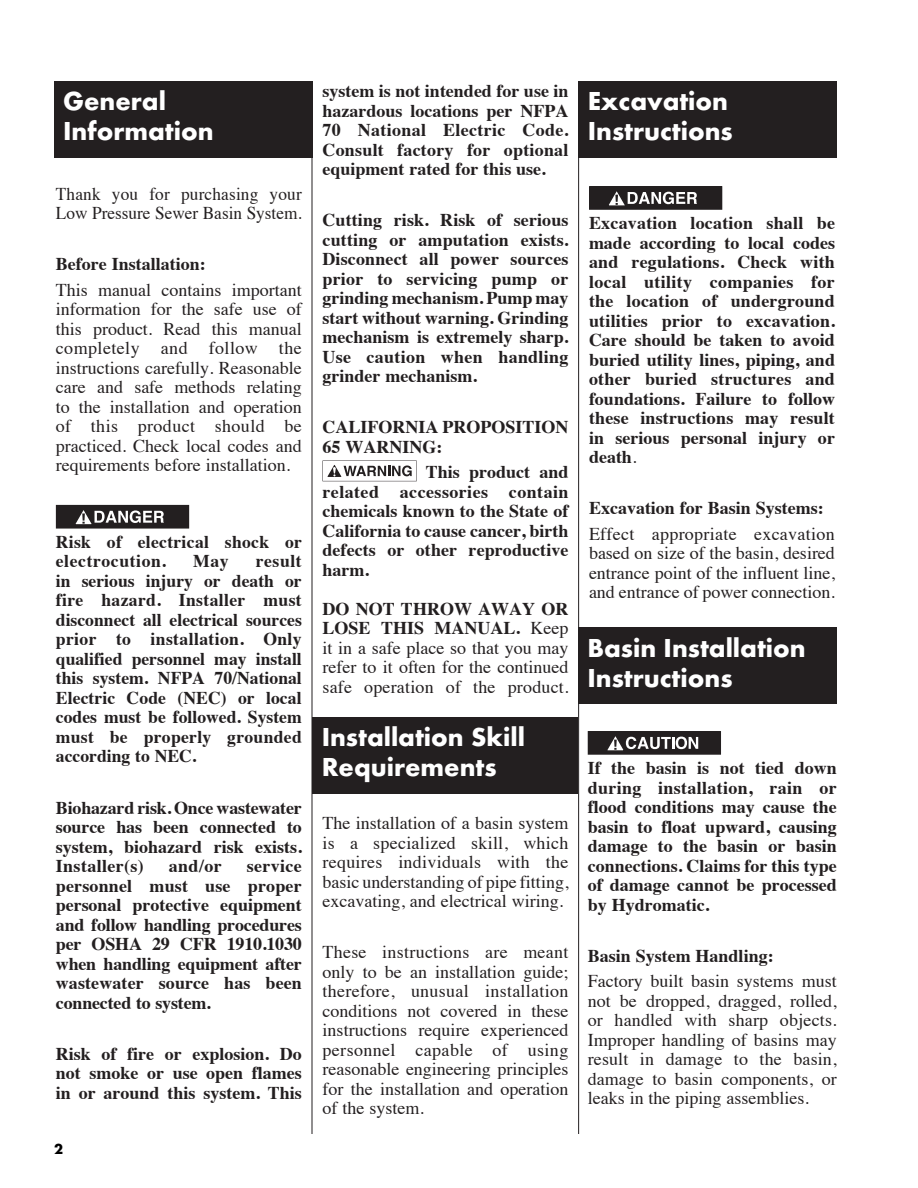
<style>
.page{position:relative;width:918px;height:1188px;background:#fff}
.page>*{position:absolute;margin:0;border:0;box-sizing:border-box;transform-origin:0 0}
.t1{font:700 27px/30px "Futura T";color:#fff}
.BODY_COPY_BOLD{font:700 18px/19.5px "Times";color:#231f20;text-align:justify}
.t2{font:18px/19.5px "Times";color:#231f20;text-align:justify}
.t3{font:18px/19.5px "Times";color:#231f20;scale:.96 1}
.BODY_COPY_HEADERS{font:700 18px/19.5px "Times";color:#231f20}
.t4{font:700 15px "Futura T";color:#000}
.s1{font-weight:700}
.s2{font-weight:400}
</style>
<div class="page">
<div style="left:588px;top:732px;width:132px;height:22px;background:#231f20"></div>
<div style="left:588px;top:731px;width:133px;height:24px;border:2px solid #231f20"></div>
<svg style="left:604px;top:732px;width:94px;height:21px"></svg>
<hr style="left:312px;top:81px;width:1px;height:1053px;background:#231f20">
<hr style="left:578px;top:81px;width:1px;height:1053px;background:#231f20">
<div style="left:590px;top:187px;width:132px;height:22px;background:#231f20"></div>
<div style="left:589px;top:186px;width:133px;height:24px;border:2px solid #231f20"></div>
<svg style="left:605px;top:187px;width:92px;height:21px"></svg>
<div style="left:57px;top:506px;width:131px;height:22px;background:#231f20"></div>
<div style="left:56px;top:505px;width:133px;height:24px;border:2px solid #231f20"></div>
<svg style="left:72px;top:506px;width:92px;height:21px"></svg>
<svg style="left:323px;top:461px;width:94px;height:20px"></svg>
<div style="left:54px;top:81px;width:258px;height:76px;background:#231f20"></div>
<div style="left:313px;top:717px;width:265px;height:76px;background:#231f20"></div>
<div style="left:579px;top:81px;width:258px;height:76px;background:#231f20"></div>
<div style="left:578px;top:627px;width:259px;height:77px;background:#231f20"></div>
<p class="t1" style="left:63px;top:86px;width:152px">General<br>Information</p>
<p class="t3" style="left:56px;top:182px;width:258px">Thank you for purchasing your<br>Low Pressure Sewer Basin System.</p>
<p class="BODY_COPY_BOLD" style="left:56px;top:252px;width:151px">Before Installation:</p>
<p class="t2" style="left:56px;top:278px;width:248px">This manual contains important information for the safe use of this product. Read this manual completely and follow the instructions carefully. Reasonable care and safe methods relating to the installation and operation of this product should be practiced. Check local codes and requirements before installation.</p>
<p class="BODY_COPY_BOLD" style="left:56px;top:530px;width:248px">Risk of electrical shock or electrocution.</p>
<p class="BODY_COPY_BOLD" style="left:56px;top:550px;width:248px;text-indent:200px">result in serious injury or death or fire hazard. Installer must disconnect all electrical sources prior to installation. Only qualified personnel may install this system. NFPA 70/National Electric Code (NEC) or local codes must be followed. System must be properly grounded according to NEC.</p>
<p class="BODY_COPY_BOLD" style="left:56px;top:796px;width:248px">Biohazard risk. Once wastewater source has been connected to system, biohazard risk exists.<br>Installer(s)</p>
<p class="BODY_COPY_BOLD" style="left:193px;top:550px;width:37px">May</p>
<p class="BODY_COPY_BOLD" style="left:169px;top:854px;width:54px">and/or</p>
<p class="BODY_COPY_BOLD" style="left:56px;top:854px;width:248px;text-indent:191px">service personnel must use proper personal protective equipment and follow handling procedures per OSHA 29 CFR 1910.1030 when handling equipment after wastewater source has been connected to system.</p>
<p class="BODY_COPY_BOLD" style="left:56px;top:1042px;width:248px">Risk of fire or explosion. Do not smoke or use open flames in or around this system. This</p>
<p class="t4" style="left:54px;top:1140px;width:10px">2</p>
<p class="BODY_COPY_BOLD" style="left:322px;top:79px;width:248px">system is not intended for use in hazardous locations per NFPA 70 National Electric Code.<br>Consult factory for optional equipment rated for this use.</p>
<p class="BODY_COPY_BOLD" style="left:322px;top:208px;width:248px">Cutting risk. Risk of serious cutting or amputation exists.<br>Disconnect all power sources prior to servicing pump or grinding mechanism. Pump may start without warning. Grinding mechanism is extremely sharp.<br>Use caution when handling grinder mechanism.</p>
<p class="BODY_COPY_HEADERS" style="left:322px;top:416px;width:248px">CALIFORNIA PROPOSITION<br>65 WARNING:</p>
<p class="BODY_COPY_BOLD" style="left:322px;top:461px;width:248px;text-indent:103px">This product and related accessories contain chemicals known to the State of California to cause cancer, birth defects or other reproductive harm.</p>
<p class="t2" style="left:322px;top:598px;width:248px"><span class="s1">DO NOT THROW AWAY OR LOSE THIS MANUAL.</span> Keep it in a safe place so that you may refer to it often for the continued safe operation of the product.</p>
<p class="t1" style="left:322px;top:722px;width:205px">Installation Skill<br>Requirements</p>
<p class="t2" style="left:322px;top:812px;width:248px">The installation of a basin system is a specialized skill, which requires individuals with the basic understanding of pipe fitting, excavating, and electrical wiring.</p>
<p class="t2" style="left:322px;top:941px;width:248px">These instructions are meant only to be an installation guide; therefore, unusual installation conditions not covered in these instructions require experienced personnel capable of using reasonable engineering principles for the installation and operation of the system.</p>
<p class="t1" style="left:588px;top:86px;width:147px">Excavation<br>Instructions</p>
<p class="BODY_COPY_BOLD" style="left:589px;top:212px;width:248px">Excavation location shall be made according to local codes and regulations. Check with local utility companies for the location of underground utilities prior to excavation.<br>Care should be taken to avoid buried utility lines, piping, and other buried structures and foundations. Failure to follow these instructions may result in serious personal injury or death<span class="s2">.</span></p>
<p class="BODY_COPY_BOLD" style="left:589px;top:497px;width:236px">Excavation for Basin Systems:</p>
<p class="t2" style="left:589px;top:523px;width:248px">Effect appropriate excavation based on size of the basin, desired entrance point of the influent line, and entrance of power connection.</p>
<p class="t1" style="left:588px;top:633px;width:220px">Basin Installation</p>
<p class="t1" style="left:588px;top:663px;width:147px">Instructions</p>
<p class="BODY_COPY_BOLD" style="left:588px;top:756px;width:251px">If the basin is not tied down during installation, rain or flood conditions may cause the basin to float upward, causing damage to the basin or basin connections. Claims for this type of damage cannot be processed by Hydromatic.</p>
<p class="BODY_COPY_BOLD" style="left:588px;top:944px;width:187px">Basin System Handling:</p>
<p class="t2" style="left:588px;top:970px;width:251px">Factory built basin systems must not be dropped, dragged, rolled, or handled with sharp objects.<br>Improper handling of basins may result in damage to the basin, damage to basin components, or leaks in the piping assemblies.</p>
</div>
